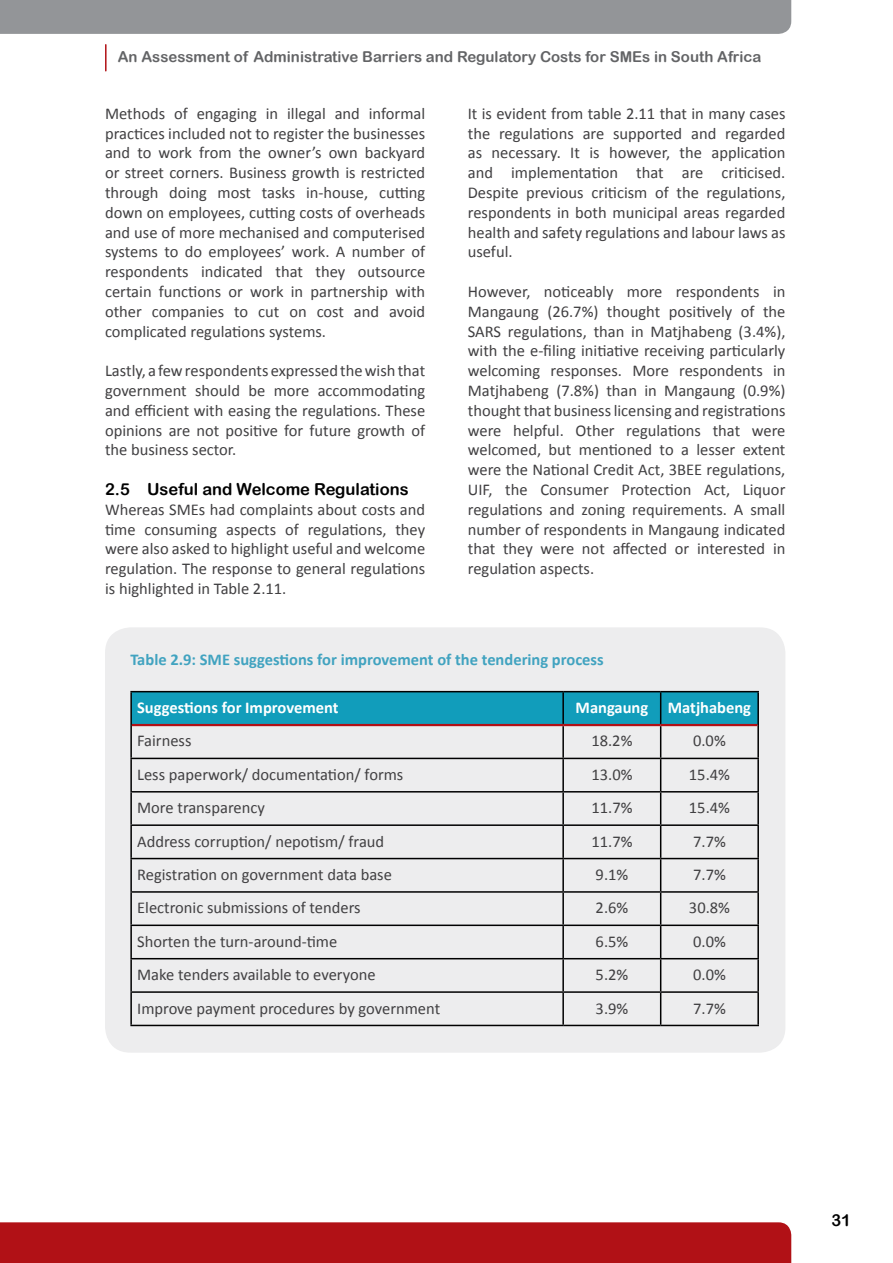
<style>
.page{position:relative;width:893px;height:1263px;background:#fff}
.page>*{position:absolute;margin:0;border:0;box-sizing:border-box;transform-origin:0 0}
.t1{font:16.5px/19.8px "Calibri";color:#414042;text-align:justify}
.t2{font:700 16.5px "Calibri";color:#41a3c0}
.t3{font:700 16.5px "Calibri";color:#fff}
.t4{font:16.5px "Arial Rounded MT Bold";color:#000}
.t5{font:15px "Arial Rounded MT Bold";color:#636466}
</style>
<div class="page">
<div style="left:0;top:0;width:791px;height:34px;background:#939598"></div>
<div style="left:0;top:1222px;width:791px;height:41px;background:#b11116"></div>
<hr style="left:105px;top:45px;width:2px;height:26px;background:#b11116">
<div style="left:105px;top:627px;width:680px;height:426px;background:#ededee;border-radius:25px"></div>
<div style="left:132px;top:692px;width:625px;height:32px;background:#119dbb"></div>
<hr style="left:130px;top:691px;width:433px;height:1px;background:#000">
<hr style="left:130px;top:692px;width:2px;height:33px;background:#000">
<hr style="left:563px;top:691px;width:98px;height:1px;background:#000">
<hr style="left:562px;top:692px;width:2px;height:32px;background:#000">
<hr style="left:661px;top:691px;width:98px;height:1px;background:#000">
<hr style="left:660px;top:692px;width:1px;height:32px;background:#000">
<hr style="left:757px;top:692px;width:2px;height:33px;background:#000">
<hr style="left:130px;top:725px;width:2px;height:33px;background:#000">
<hr style="left:562px;top:726px;width:2px;height:32px;background:#000">
<hr style="left:660px;top:726px;width:1px;height:32px;background:#000">
<hr style="left:757px;top:725px;width:2px;height:33px;background:#000">
<hr style="left:130px;top:758px;width:433px;height:1px;background:#000">
<hr style="left:130px;top:759px;width:2px;height:32px;background:#000">
<hr style="left:563px;top:758px;width:98px;height:1px;background:#000">
<hr style="left:562px;top:759px;width:2px;height:32px;background:#000">
<hr style="left:661px;top:758px;width:98px;height:1px;background:#000">
<hr style="left:660px;top:759px;width:1px;height:32px;background:#000">
<hr style="left:757px;top:759px;width:2px;height:32px;background:#000">
<hr style="left:130px;top:791px;width:433px;height:1px;background:#000">
<hr style="left:130px;top:792px;width:2px;height:32px;background:#000">
<hr style="left:563px;top:791px;width:98px;height:1px;background:#000">
<hr style="left:562px;top:792px;width:2px;height:32px;background:#000">
<hr style="left:661px;top:791px;width:98px;height:1px;background:#000">
<hr style="left:660px;top:792px;width:1px;height:32px;background:#000">
<hr style="left:757px;top:792px;width:2px;height:32px;background:#000">
<hr style="left:130px;top:824px;width:433px;height:2px;background:#000">
<hr style="left:130px;top:826px;width:2px;height:32px;background:#000">
<hr style="left:563px;top:824px;width:98px;height:2px;background:#000">
<hr style="left:562px;top:826px;width:2px;height:32px;background:#000">
<hr style="left:661px;top:824px;width:98px;height:2px;background:#000">
<hr style="left:660px;top:826px;width:1px;height:32px;background:#000">
<hr style="left:757px;top:826px;width:2px;height:32px;background:#000">
<hr style="left:130px;top:858px;width:433px;height:1px;background:#000">
<hr style="left:130px;top:859px;width:2px;height:32px;background:#000">
<hr style="left:563px;top:858px;width:98px;height:1px;background:#000">
<hr style="left:562px;top:859px;width:2px;height:32px;background:#000">
<hr style="left:661px;top:858px;width:98px;height:1px;background:#000">
<hr style="left:660px;top:859px;width:1px;height:32px;background:#000">
<hr style="left:757px;top:859px;width:2px;height:32px;background:#000">
<hr style="left:130px;top:891px;width:433px;height:2px;background:#000">
<hr style="left:130px;top:893px;width:2px;height:31px;background:#000">
<hr style="left:563px;top:891px;width:98px;height:2px;background:#000">
<hr style="left:562px;top:893px;width:2px;height:31px;background:#000">
<hr style="left:661px;top:891px;width:98px;height:2px;background:#000">
<hr style="left:660px;top:893px;width:1px;height:31px;background:#000">
<hr style="left:757px;top:893px;width:2px;height:31px;background:#000">
<hr style="left:130px;top:924px;width:433px;height:2px;background:#000">
<hr style="left:130px;top:926px;width:2px;height:32px;background:#000">
<hr style="left:563px;top:924px;width:98px;height:2px;background:#000">
<hr style="left:562px;top:926px;width:2px;height:32px;background:#000">
<hr style="left:661px;top:924px;width:98px;height:2px;background:#000">
<hr style="left:660px;top:926px;width:1px;height:32px;background:#000">
<hr style="left:757px;top:926px;width:2px;height:32px;background:#000">
<hr style="left:130px;top:958px;width:433px;height:1px;background:#000">
<hr style="left:130px;top:959px;width:2px;height:32px;background:#000">
<hr style="left:563px;top:958px;width:98px;height:1px;background:#000">
<hr style="left:562px;top:959px;width:2px;height:32px;background:#000">
<hr style="left:661px;top:958px;width:98px;height:1px;background:#000">
<hr style="left:660px;top:959px;width:1px;height:32px;background:#000">
<hr style="left:757px;top:959px;width:2px;height:32px;background:#000">
<hr style="left:130px;top:991px;width:433px;height:2px;background:#000">
<hr style="left:130px;top:993px;width:2px;height:32px;background:#000">
<hr style="left:563px;top:991px;width:98px;height:2px;background:#000">
<hr style="left:562px;top:993px;width:2px;height:32px;background:#000">
<hr style="left:661px;top:991px;width:98px;height:2px;background:#000">
<hr style="left:660px;top:993px;width:1px;height:32px;background:#000">
<hr style="left:757px;top:993px;width:2px;height:32px;background:#000">
<hr style="left:130px;top:1025px;width:433px;height:1px;background:#000">
<hr style="left:563px;top:1025px;width:98px;height:1px;background:#000">
<hr style="left:661px;top:1025px;width:98px;height:1px;background:#000">
<hr style="left:132px;top:724px;width:431px;height:2px;background:#b11116">
<hr style="left:563px;top:724px;width:98px;height:2px;background:#b11116">
<hr style="left:661px;top:724px;width:96px;height:2px;background:#b11116">
<p class="t5" style="left:118px;top:48px;width:645px">An Assessment of Administrative Barriers and Regulatory Costs for SMEs in South Africa</p>
<p class="t1" style="left:105px;top:103px;width:322px">Methods of engaging in illegal and informal practices included not to register the businesses and to work from the owner’s own backyard or street corners. Business growth is restricted through doing most tasks in-house, cutting down on employees, cutting costs of overheads and use of more mechanised and computerised systems to do employees’ work. A number of respondents indicated that they outsource certain functions or work in partnership with other companies to cut on cost and avoid complicated regulations systems.</p>
<p class="t1" style="left:105px;top:360px;width:322px">Lastly, a few respondents expressed the wish that government should be more accommodating and efficient with easing the regulations. These opinions are not positive for future growth of the business sector.</p>
<p class="t4" style="left:105px;top:479px;width:305px">2.5 Useful and Welcome Regulations</p>
<p class="t1" style="left:105px;top:499px;width:322px">Whereas SMEs had complaints about costs and time consuming aspects of regulations, they were also asked to highlight useful and welcome regulation. The response to general regulations is highlighted in Table 2.11.</p>
<p class="t1" style="left:468px;top:103px;width:319px">It is evident from table 2.11 that in many cases the regulations are supported and regarded as necessary. It is however, the application and implementation that are criticised.<br>Despite previous criticism of the regulations, respondents in both municipal areas regarded health and safety regulations and labour laws as useful.</p>
<p class="t1" style="left:468px;top:281px;width:319px">However, noticeably more respondents in Mangaung (26.7%) thought positively of the SARS regulations, than in Matjhabeng (3.4%), with the e-filing initiative receiving particularly welcoming responses. More respondents in Matjhabeng (7.8%) than in Mangaung (0.9%) thought that business licensing and registrations were helpful. Other regulations that were welcomed, but mentioned to a lesser extent were the National Credit Act, 3BEE regulations, UIF, the Consumer Protection Act, Liquor regulations and zoning requirements. A small number of respondents in Mangaung indicated that they were not affected or interested in regulation aspects.</p>
<p class="t2" style="left:130px;top:648px;width:475px">Table 2.9: SME suggestions for improvement of the tendering process</p>
<p class="t3" style="left:137px;top:696px;width:203px">Suggestions for Improvement</p>
<p class="t3" style="left:576px;top:696px;width:177px">Mangaung Matjhabeng</p>
<p class="t1" style="left:137px;top:731px;width:56px">Fairness</p>
<p class="t1" style="left:591px;top:731px;width:43px">18.2%</p>
<p class="t1" style="left:693px;top:731px;width:34px">0.0%</p>
<p class="t1" style="left:137px;top:764px;width:268px">Less paperwork/ documentation/ forms</p>
<p class="t1" style="left:591px;top:764px;width:43px">13.0%</p>
<p class="t1" style="left:689px;top:764px;width:43px">15.4%</p>
<p class="t1" style="left:137px;top:797px;width:129px">More transparency</p>
<p class="t1" style="left:591px;top:797px;width:43px">11.7%</p>
<p class="t1" style="left:689px;top:797px;width:43px">15.4%</p>
<p class="t1" style="left:137px;top:831px;width:249px">Address corruption/ nepotism/ fraud</p>
<p class="t1" style="left:591px;top:831px;width:43px">11.7%</p>
<p class="t1" style="left:693px;top:831px;width:34px">7.7%</p>
<p class="t1" style="left:137px;top:864px;width:256px">Registration on government data base</p>
<p class="t1" style="left:596px;top:864px;width:34px">9.1%</p>
<p class="t1" style="left:693px;top:864px;width:34px">7.7%</p>
<p class="t1" style="left:137px;top:897px;width:225px">Electronic submissions of tenders</p>
<p class="t1" style="left:596px;top:897px;width:34px">2.6%</p>
<p class="t1" style="left:689px;top:897px;width:43px">30.8%</p>
<p class="t1" style="left:137px;top:931px;width:202px">Shorten the turn-around-time</p>
<p class="t1" style="left:596px;top:931px;width:34px">6.5%</p>
<p class="t1" style="left:693px;top:931px;width:34px">0.0%</p>
<p class="t1" style="left:137px;top:964px;width:240px">Make tenders available to everyone</p>
<p class="t1" style="left:596px;top:964px;width:34px">5.2%</p>
<p class="t1" style="left:693px;top:964px;width:34px">0.0%</p>
<p class="t1" style="left:137px;top:998px;width:304px">Improve payment procedures by government</p>
<p class="t1" style="left:596px;top:998px;width:34px">3.9%</p>
<p class="t1" style="left:693px;top:998px;width:34px">7.7%</p>
<p class="t4" style="left:831px;top:1210px;width:21px">31</p>
</div>
